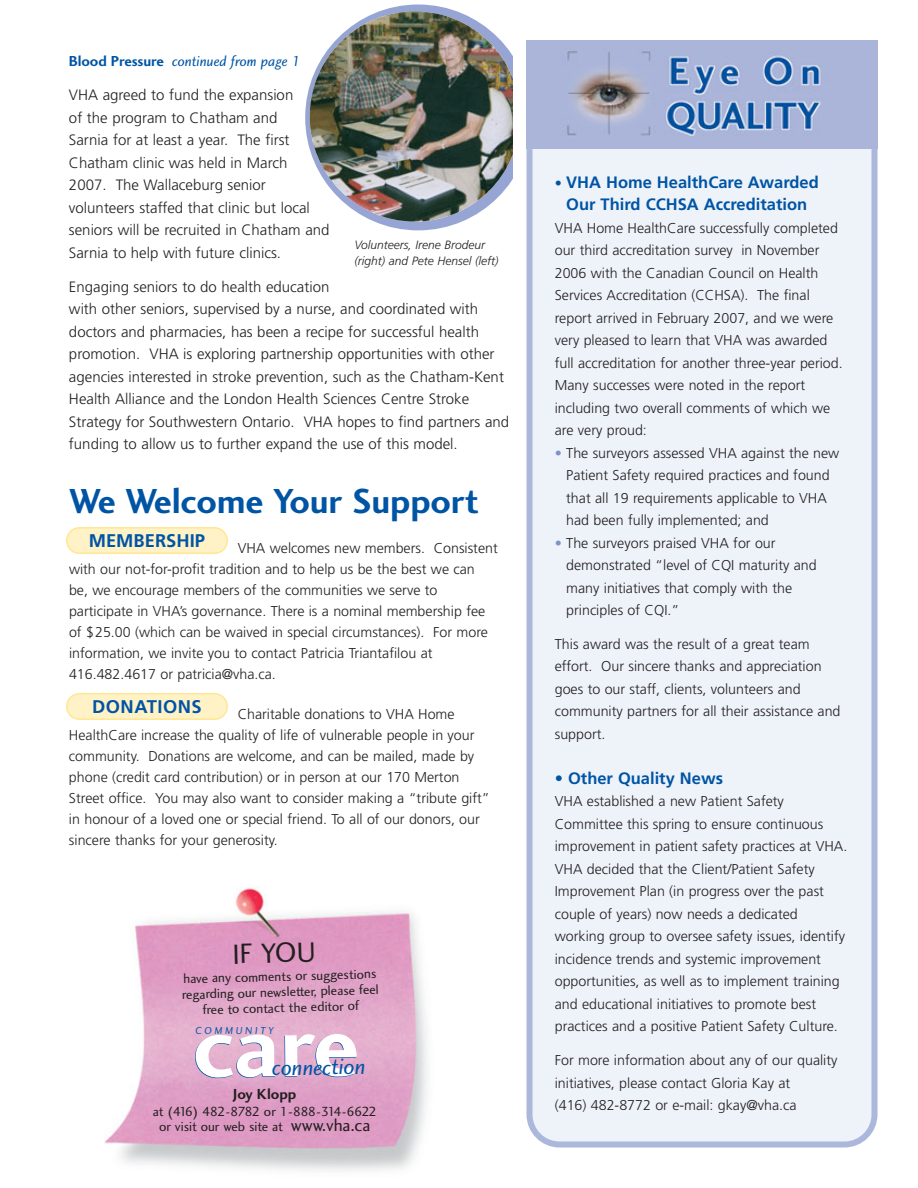
<style>
.page{position:relative;width:918px;height:1188px;background:#fff}
.page>*{position:absolute;margin:0;border:0;box-sizing:border-box;transform-origin:0 0}
.t1{font:92.7px "Charlotte Sans Bold Plain";color:#0054a4}
.t2{font:36px "Charlotte Sans Bold Plain";letter-spacing:-.005em;color:#0054a4}
.t3{font:28.8px "Charlotte Sans Book Plain";color:#231f20}
.t4{font:23.1px "Charlotte Sans Book Italic Plain";color:#0054a4}
.t5{font:700 18.3px "Frutiger";color:#0054a4}
.t6{font:700 18.3px "Frutiger";letter-spacing:.03em;color:#0054a4}
.t7{font:700 16.5px/22.5px "Frutiger";color:#0054a4;text-align:center}
.t8{font:15.15px "Charlotte Sans Bold Plain";color:#231f20}
.t9{font:300 15px/22.5px "Frutiger";color:#231f20}
.t10{font:15px "Charlotte Sans Book Italic Plain";color:#0054a4}
.t11{font:300 14.25px/22.5px "Frutiger";color:#231f20}
.t12{font:13.65px/15.8px "Charlotte Sans Book Plain";letter-spacing:-.035em;color:#231f20;text-align:center}
.t13{font:italic 300 12px/16.5px "Frutiger";color:#231f20}
.t14{font:10.35px "Charlotte Sans Book Italic Plain";letter-spacing:.235em;color:#0054a4}
.s1{font-family:"Charlotte Sans Bold Plain"}
.s2{font-size:17.85px}
.s3{font-size:14.25px}
.s4{color:#8093c8}
</style>
<div class="page">
<img style="left:104px;top:4px;width:409px;height:1167px">
<svg style="left:66px;top:527px;width:162px;height:27px;background:#fff1c3"></svg>
<svg style="left:66px;top:693px;width:162px;height:27px;background:#fff1c2"></svg>
<div style="left:305px;top:5px;width:226px;height:225px;background:#96a5d3;border-radius:50%"></div>
<img style="left:310px;top:11px;width:210px;height:211px;border-radius:50%">
<div style="left:513px;top:0;width:81px;height:240px;background:#fff"></div>
<svg style="left:526px;top:148px;width:352px;height:1000px;background:#e7ecf6"></svg>
<img style="left:526px;top:40px;width:352px;height:108px">
<p class="t10" style="left:69px;top:56px;width:234px"><span class="s1">Blood Pressure</span> continued from page 1</p>
<p class="t9" style="left:69px;top:85px;width:262px">VHA agreed to fund the expansion<br>of the program to Chatham and<br>Sarnia for at least a year. The first Chatham clinic was held in March<br>2007. The Wallaceburg senior volunteers staffed that clinic but local seniors will be recruited in Chatham and Sarnia to help with future clinics.</p>
<p class="t9" style="left:69px;top:276px;width:442px">Engaging seniors to do health education<br>with other seniors, supervised by a nurse, and coordinated with doctors and pharmacies, has been a recipe for successful health promotion. VHA is exploring partnership opportunities with other agencies interested in stroke prevention, such as the Chatham-Kent Health Alliance and the London Health Sciences Centre Stroke Strategy for Southwestern Ontario. VHA hopes to find partners and funding to allow us to further expand the use of this model.</p>
<p class="t13" style="left:354px;top:237px;width:145px">Volunteers, Irene Brodeur (right) and Pete Hensel (left)</p>
<h2 class="t2" style="left:69px;top:488px;width:411px">We Welcome Your Support</h2>
<p class="t5" style="left:89px;top:533px;width:118px">MEMBERSHIP</p>
<p class="t11" style="left:69px;top:539px;width:430px;line-height:21px;text-indent:169px">VHA welcomes new members. Consistent with our not-for-profit tradition and to help us be the best we can<br>be, we encourage members of the communities we serve to participate in VHA’s governance. There is a nominal membership fee of $25.00 (which can be waived in special circumstances). For more information, we invite you to contact Patricia Triantafilou at 416.482.4617 or patricia@vha.ca.</p>
<p class="t6" style="left:92px;top:699px;width:111px">DONATIONS</p>
<p class="t11" style="left:69px;top:704px;width:422px;line-height:21px;text-indent:169px">Charitable donations to VHA Home HealthCare increase the quality of life of vulnerable people in your community. Donations are welcome, and can be mailed, made by phone (credit card contribution) or in person at our 170 Merton Street office. You may also want to consider making a “tribute gift” in honour of a loved one or special friend. To all of our donors, our sincere thanks for your generosity.</p>
<h3 class="t3" style="left:232px;top:943px;width:85px;rotate:-2deg">IF YOU</h3>
<p class="t12" style="left:181px;top:973px;width:198px;rotate:-2deg">have any comments or suggestions regarding our newsletter, please feel free to contact the editor of</p>
<p class="t14" style="left:196px;top:1027px;width:80px">COMMUNITY</p>
<h1 class="t1" style="left:192px;top:1011px;width:169px">care</h1>
<h3 class="t4" style="left:272px;top:1058px;width:95px">connection</h3>
<p class="t8" style="left:233px;top:1089px;width:65px">Joy Klopp</p>
<p class="t12" style="left:153px;top:1105px;width:226px;line-height:15px">at (416) 482-8782 or 1-888-314-6622 or visit our web site at <span class="s2">www.vha.ca</span></p>
<p class="t7" style="left:555px;top:172px;width:266px"><span class="s3">•</span> VHA Home HealthCare Awarded<br>Our Third CCHSA Accreditation</p>
<p class="t11" style="left:555px;top:218px;width:289px">VHA Home HealthCare successfully completed our third accreditation survey in November 2006 with the Canadian Council on Health Services Accreditation (CCHSA). The final report arrived in February 2007, and we were very pleased to learn that VHA was awarded full accreditation for another three-year period.<br>Many successes were noted in the report including two overall comments of which we are very proud:</p>
<p class="t11" style="left:566px;top:443px;width:275px;text-indent:-11px"><span class="s4">•</span> The surveyors assessed VHA against the new Patient Safety required practices and found that all 19 requirements applicable to VHA had been fully implemented; and</p>
<p class="t11" style="left:566px;top:533px;width:252px;text-indent:-11px"><span class="s4">•</span> The surveyors praised VHA for our demonstrated “level of CQI maturity and many initiatives that comply with the principles of CQI.”</p>
<p class="t11" style="left:555px;top:634px;width:287px">This award was the result of a great team effort. Our sincere thanks and appreciation goes to our staff, clients, volunteers and community partners for all their assistance and support.</p>
<p class="t7" style="left:555px;top:768px;width:170px">• Other Quality News</p>
<p class="t11" style="left:555px;top:791px;width:294px">VHA established a new Patient Safety Committee this spring to ensure continuous improvement in patient safety practices at VHA.<br>VHA decided that the Client/Patient Safety Improvement Plan (in progress over the past couple of years) now needs a dedicated working group to oversee safety issues, identify incidence trends and systemic improvement opportunities, as well as to implement training and educational initiatives to promote best practices and a positive Patient Safety Culture.</p>
<p class="t11" style="left:555px;top:1050px;width:284px">For more information about any of our quality initiatives, please contact Gloria Kay at<br>(416) 482-8772 or e-mail: gkay@vha.ca</p>
</div>
